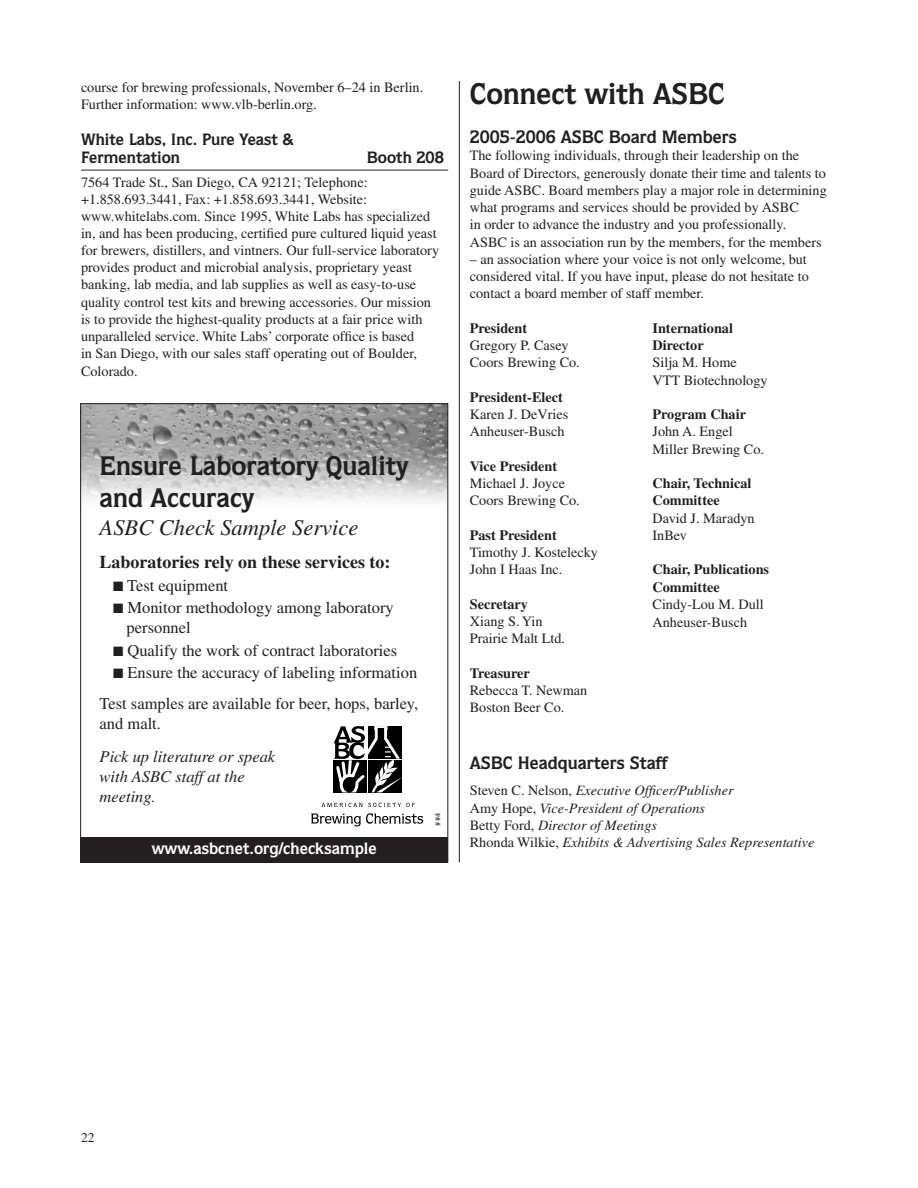
<style>
.page{position:relative;width:918px;height:1188px;background:#fff}
.page>*{position:absolute;margin:0;border:0;box-sizing:border-box;transform-origin:0 0}
.t1{font:700 30px "Quorum";color:#231f20}
.t2{font:700 27px/32.4px "Quorum";color:#231f20}
.t3{font:italic 22.5px "Times";color:#231f20}
.t4{font:700 18px "Quorum";color:#231f20}
.t5{font:700 18px "Times";color:#231f20}
.t6{font:16.5px/19.5px "Times";color:#231f20}
.t7{font:italic 16.5px/19.8px "Times";color:#231f20}
.t8{font:700 16.5px/18px "Quorum";color:#231f20}
.t9{font:700 16.5px "Quorum";color:#fff}
.t10{font:14.25px/17.2px "Times";color:#231f20}
.t11{font:italic 14.25px/17.2px "Times";color:#231f20}
.t12{font:700 14.25px/17.2px "Times";color:#231f20}
.t13{font:13.5px "Times";color:#231f20}
.t14{font:7.5px "Helvetica";color:#231f20}
.s1{font-size:15px}
.s2{font-style:normal}
</style>
<div class="page">
<hr style="left:81px;top:170px;width:367px;height:1px;background:#231f20">
<img style="left:82px;top:405px;width:364px;height:97px">
<svg style="left:322px;top:803px;width:93px;height:4px"></svg>
<svg style="left:311px;top:813px;width:112px;height:13px"></svg>
<div style="left:333px;top:760px;width:33px;height:32px;background:#000"></div>
<svg style="left:334px;top:726px;width:67px;height:67px"></svg>
<div style="left:81px;top:837px;width:367px;height:25px;background:#231f20"></div>
<hr style="left:459px;top:81px;width:1px;height:781px;background:#231f20">
<p class="t10" style="left:81px;top:79px;width:344px">course for brewing professionals, November 6–24 in Berlin.<br>Further information: www.vlb-berlin.org.</p>
<p class="t8" style="left:81px;top:131px;width:214px">White Labs, Inc. Pure Yeast &amp;<br>Fermentation</p>
<p class="t8" style="left:367px;top:149px;width:79px">Booth 208</p>
<p class="t10" style="left:81px;top:173px;width:360px">7564 Trade St., San Diego, CA 92121; Telephone: +1.858.693.3441, Fax: +1.858.693.3441, Website: www.whitelabs.com. Since 1995, White Labs has specialized in, and has been producing, certified pure cultured liquid yeast for brewers, distillers, and vintners. Our full-service laboratory provides product and microbial analysis, proprietary yeast banking, lab media, and lab supplies as well as easy-to-use quality control test kits and brewing accessories. Our mission is to provide the highest-quality products at a fair price with unparalleled service. White Labs’ corporate office is based<br>in San Diego, with our sales staff operating out of Boulder, Colorado.</p>
<h2 class="t2" style="left:100px;top:449px;width:310px">Ensure Laboratory Quality and Accuracy</h2>
<h3 class="t3" style="left:100px;top:516px;width:260px">ASBC Check Sample Service</h3>
<p class="t5" style="left:100px;top:551px;width:292px">Laboratories rely on these services to:</p>
<p class="t6" style="left:113px;top:575px;width:117px">■ Test equipment</p>
<p class="t6" style="left:127px;top:598px;width:269px;text-indent:-14px">■ Monitor methodology among laboratory personnel</p>
<p class="t6" style="left:113px;top:640px;width:286px">■ Qualify the work of contract laboratories</p>
<p class="t6" style="left:100px;top:657px;width:320px;line-height:30.6px;text-align:right">■ Ensure the accuracy of labeling information<br>Test samples are available for beer, hops, barley,</p>
<p class="t6" style="left:100px;top:713px;width:63px">and malt.</p>
<p class="t7" style="left:100px;top:747px;width:177px">Pick up literature or speak with ASBC staff at the meeting<span class="s1">.</span></p>
<p class="t9" style="left:152px;top:838px;width:227px">www.asbcnet.org/checksample</p>
<p class="t14" style="left:433px;top:826px;width:14px;rotate:-90deg">##4</p>
<h1 class="t1" style="left:470px;top:75px;width:257px">Connect with ASBC</h1>
<p class="t4" style="left:470px;top:126px;width:269px">2005-2006 ASBC Board Members</p>
<p class="t10" style="left:470px;top:147px;width:359px">The following individuals, through their leadership on the Board of Directors, generously donate their time and talents to guide ASBC. Board members play a major role in determining what programs and services should be provided by ASBC<br>in order to advance the industry and you professionally.<br>ASBC is an association run by the members, for the members</p>
<p class="t10" style="left:470px;top:250px;width:341px">– an association where your voice is not only welcome, but considered vital. If you have input, please do not hesitate to contact a board member of staff member.</p>
<p class="t12" style="left:470px;top:319px;width:59px">President</p>
<p class="t10" style="left:470px;top:337px;width:112px">Gregory P. Casey<br>Coors Brewing Co.</p>
<p class="t12" style="left:470px;top:388px;width:95px">President-Elect</p>
<p class="t10" style="left:470px;top:406px;width:100px">Karen J. DeVries<br>Anheuser-Busch</p>
<p class="t12" style="left:470px;top:457px;width:89px">Vice President</p>
<p class="t10" style="left:470px;top:475px;width:112px">Michael J. Joyce<br>Coors Brewing Co.</p>
<p class="t12" style="left:470px;top:526px;width:89px">Past President</p>
<p class="t10" style="left:470px;top:544px;width:130px">Timothy J. Kostelecky<br>John I Haas Inc.</p>
<p class="t12" style="left:470px;top:595px;width:60px">Secretary</p>
<p class="t10" style="left:470px;top:613px;width:97px">Xiang S. Yin<br>Prairie Malt Ltd.</p>
<p class="t12" style="left:470px;top:664px;width:62px">Treasurer</p>
<p class="t10" style="left:470px;top:682px;width:119px">Rebecca T. Newman<br>Boston Beer Co.</p>
<p class="t12" style="left:652px;top:319px;width:82px">International<br>Director</p>
<p class="t10" style="left:652px;top:354px;width:117px">Silja M. Home<br>VTT Biotechnology</p>
<p class="t12" style="left:652px;top:405px;width:95px">Program Chair</p>
<p class="t10" style="left:652px;top:423px;width:113px">John A. Engel<br>Miller Brewing Co.</p>
<p class="t12" style="left:652px;top:474px;width:101px">Chair, Technical<br>Committee</p>
<p class="t10" style="left:652px;top:509px;width:104px">David J. Maradyn<br>InBev</p>
<p class="t12" style="left:652px;top:561px;width:118px">Chair, Publications<br>Committee</p>
<p class="t10" style="left:652px;top:595px;width:113px;line-height:18px">Cindy-Lou M. Dull<br>Anheuser-Busch</p>
<p class="t4" style="left:470px;top:752px;width:200px">ASBC Headquarters Staff</p>
<p class="t11" style="left:470px;top:782px;width:346px"><span class="s2">Steven C. Nelson,</span> Executive Officer/Publisher<br><span class="s2">Amy Hope,</span> Vice-President of Operations<br><span class="s2">Betty Ford,</span> Director of Meetings<br><span class="s2">Rhonda Wilkie,</span> Exhibits &amp; Advertising Sales Representative</p>
<p class="t13" style="left:81px;top:1130px;width:15px">22</p>
</div>
